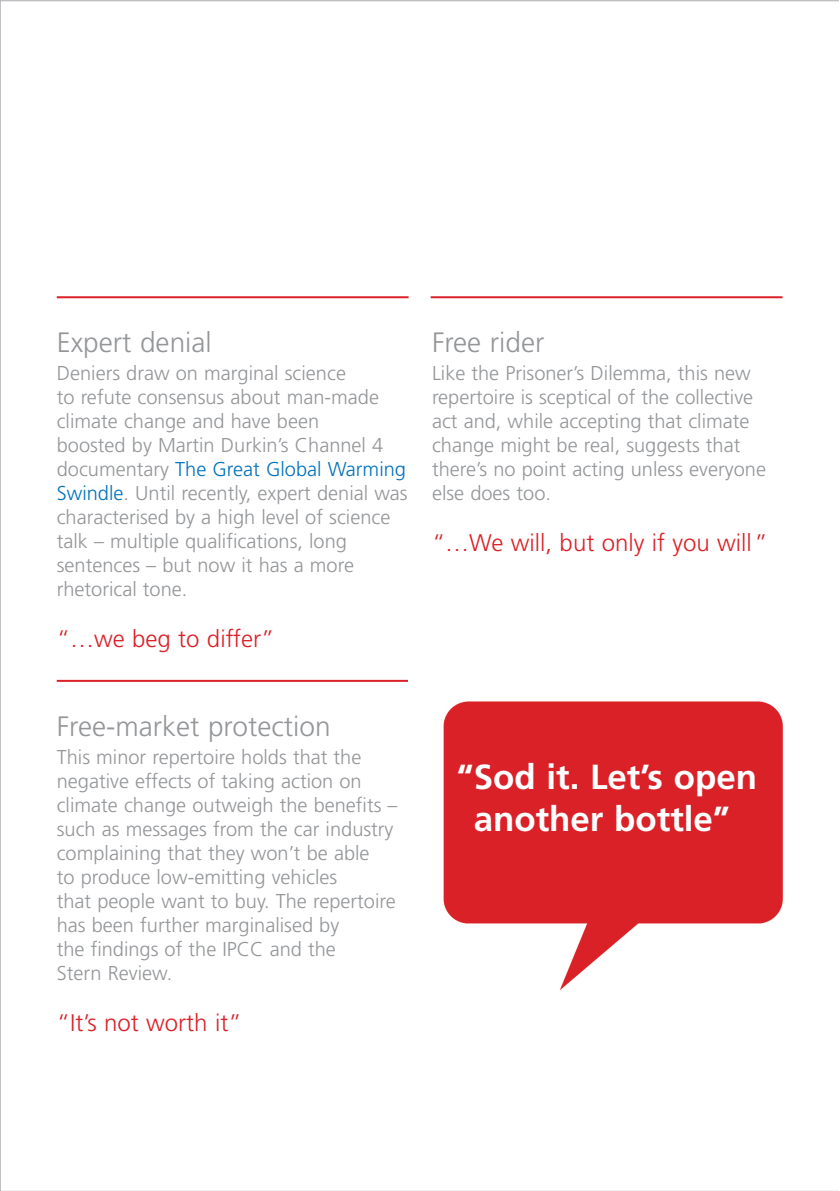
<style>
.page{position:relative;width:840px;height:1191px;background:#fff}
.page>*{position:absolute;margin:0;border:0;box-sizing:border-box;transform-origin:0 0}
.t1{font:700 34.8px/41.8px "Frutiger";color:#fff;text-align:center}
.t2{font:300 28px "Frutiger";color:#939598}
.t3{font:300 24px "Frutiger";color:#da2128}
.t4{font:300 20px/24px "Frutiger";color:#939598}
.s1{color:#0072bc}
</style>
<div class="page">
<hr style="left:57px;top:680px;width:351px;height:2px;background:#da2128">
<img style="left:443px;top:701px;width:340px;height:289px">
<hr style="left:57px;top:296px;width:351px;height:2px;background:#da2128">
<hr style="left:430px;top:296px;width:352px;height:2px;background:#da2128">
<h2 class="t2" style="left:57px;top:331px;width:156px">Expert denial</h2>
<p class="t4" style="left:57px;top:362px;width:352px">Deniers draw on marginal science<br>to refute consensus about man-made climate change and have been<br>boosted by Martin Durkin’s Channel 4 documentary <span class="s1">The Great Global Warming Swindle</span>. Until recently, expert denial was characterised by a high level of science talk – multiple qualifications, long sentences – but now it has a more rhetorical tone.</p>
<p class="t3" style="left:57px;top:629px;width:219px">“…we beg to differ”</p>
<h2 class="t2" style="left:432px;top:331px;width:114px">Free rider</h2>
<p class="t4" style="left:432px;top:362px;width:335px">Like the Prisoner’s Dilemma, this new repertoire is sceptical of the collective act and, while accepting that climate change might be real, suggests that there’s no point acting unless everyone else does too.</p>
<p class="t3" style="left:432px;top:533px;width:337px">“…We will, but only if you will”</p>
<h2 class="t2" style="left:57px;top:715px;width:275px">Free-market protection</h2>
<p class="t4" style="left:57px;top:746px;width:342px">This minor repertoire holds that the negative effects of taking action on climate change outweigh the benefits – such as messages from the car industry complaining that they won’t be able<br>to produce low-emitting vehicles<br>that people want to buy. The repertoire has been further marginalised by<br>the findings of the IPCC and the<br>Stern Review.</p>
<p class="t3" style="left:57px;top:1013px;width:186px">“It’s not worth it”</p>
<h1 class="t1" style="left:456px;top:759px;width:301px">“Sod it. Let’s open another bottle”</h1>
</div>
